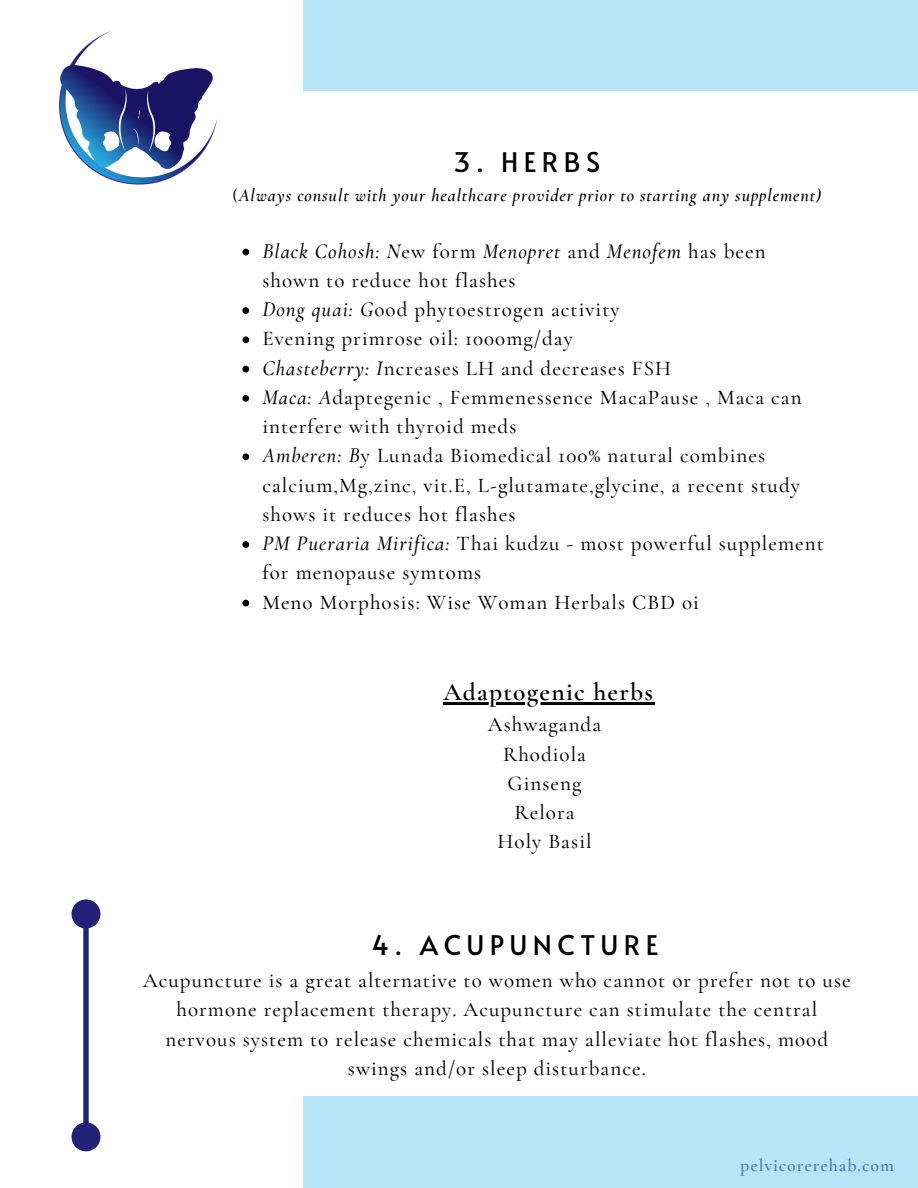
<style>
.page{position:relative;width:918px;height:1188px;background:#fff}
.page>*{position:absolute;margin:0;border:0;box-sizing:border-box;transform-origin:0 0}
.t1{font:27px "Alata";letter-spacing:.2em;color:#000}
.t2{font:600 25.5px "Cormorant Garamond";letter-spacing:.05em;color:#000}
.t3{font:500 21px/29.2px "Cormorant Garamond";letter-spacing:.05em;color:#000;text-align:center}
.t4{font:italic 600 18px "Cormorant Garamond";letter-spacing:.05em;color:#000}
.t5{font:600 18px "Cormorant Garamond";letter-spacing:.05em;color:#232278}
.s1{font-weight:500;font-style:normal}
.s2{font-style:italic}
</style>
<div class="page">
<div style="left:303px;top:0;width:615px;height:91px;background:#b7e5f7"></div>
<img style="left:59px;top:31px;width:158px;height:154px">
<svg style="left:242px;top:249px;width:7px;height:6px"></svg>
<svg style="left:242px;top:307px;width:7px;height:7px"></svg>
<svg style="left:242px;top:336px;width:7px;height:7px"></svg>
<svg style="left:242px;top:366px;width:7px;height:6px"></svg>
<svg style="left:242px;top:395px;width:7px;height:7px"></svg>
<svg style="left:242px;top:453px;width:7px;height:7px"></svg>
<svg style="left:242px;top:541px;width:7px;height:7px"></svg>
<svg style="left:242px;top:600px;width:7px;height:6px"></svg>
<hr style="left:443px;top:702px;width:211px;height:2px;background:#000">
<div style="left:303px;top:1096px;width:615px;height:92px;background:#b7e5f7"></div>
<svg style="left:72px;top:899px;width:28px;height:252px"></svg>
<p class="t1" style="left:453px;top:143px;width:148px">3. HERBS</p>
<p class="t4" style="left:232px;top:185px;width:590px"><span class="s1">(</span>Always consult with your healthcare provider prior to starting any supplement)</p>
<p class="t3" style="left:262px;top:236px;width:563px;text-align:left"><span class="s2">Black Cohosh: N</span>ew form <span class="s2">Menopret</span> and <span class="s2">Menofem</span> has been shown to reduce hot flashes<br><span class="s2">Dong quai: G</span>ood phytoestrogen activity<br>Evening primrose oil: 1000mg/day<br><span class="s2">Chasteberry: I</span>ncreases LH and decreases FSH<br><span class="s2">Maca: A</span>daptegenic , Femmenessence MacaPause , Maca can interfere with thyroid meds<br><span class="s2">Amberen: B</span>y Lunada Biomedical 100% natural combines calcium,Mg,zinc, vit.E, L-glutamate,glycine, a recent study shows it reduces hot flashes<br><span class="s2">PM Pueraria Mirifica:</span> Thai kudzu - most powerful supplement for menopause symtoms<br>Meno Morphosis: Wise Woman Herbals CBD oi</p>
<p class="t2" style="left:443px;top:676px;width:211px">Adaptogenic herbs</p>
<p class="t3" style="left:488px;top:710px;width:115px">Ashwaganda<br>Rhodiola<br>Ginseng<br>Relora<br>Holy Basil</p>
<p class="t1" style="left:371px;top:925px;width:288px">4. ACUPUNCTURE</p>
<p class="t3" style="left:143px;top:966px;width:709px">Acupuncture is a great alternative to women who cannot or prefer not to use hormone replacement therapy. Acupuncture can stimulate the central nervous system to release chemicals that may alleviate hot flashes, mood swings and/or sleep disturbance.</p>
<p class="t5" style="left:740px;top:1154px;width:155px">pelvicorerehab.com</p>
</div>
